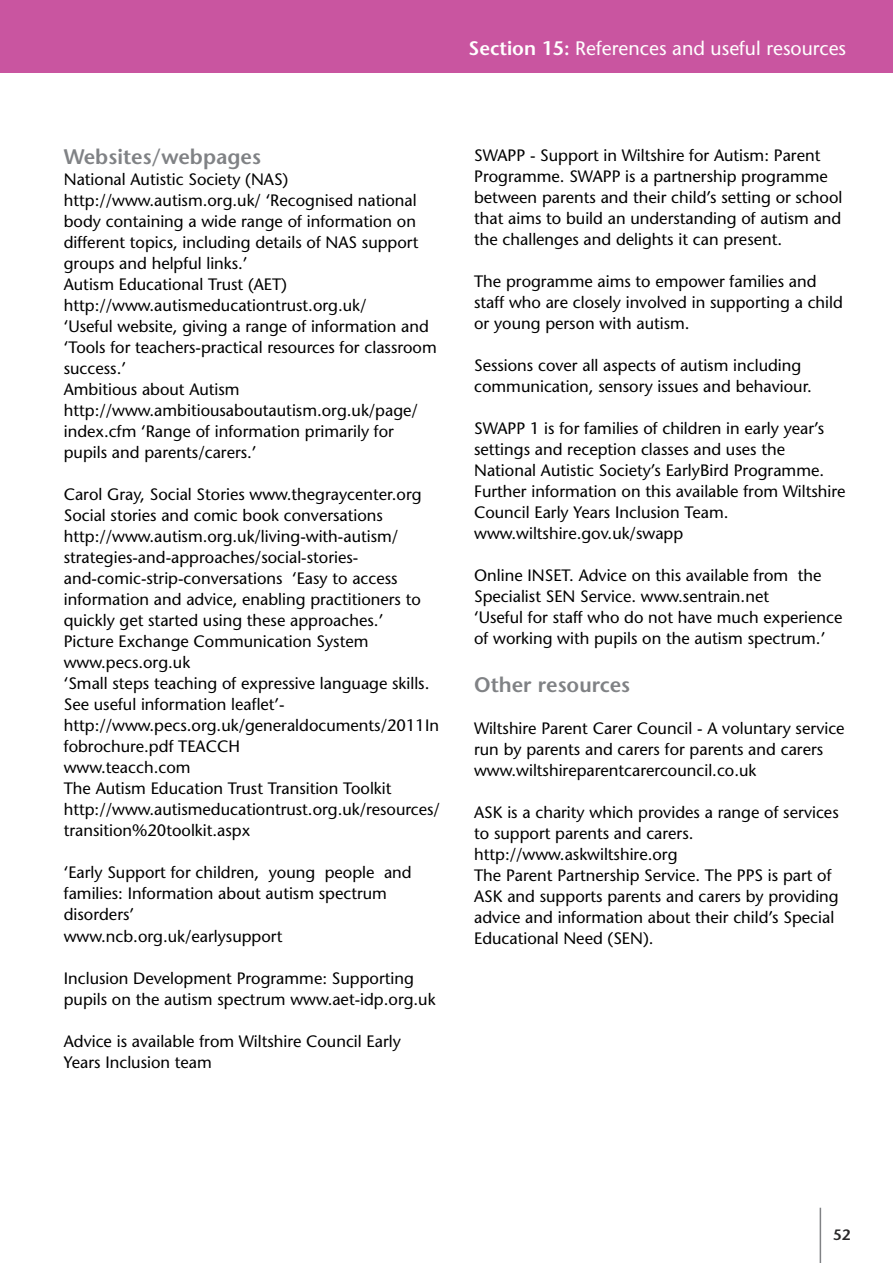
<style>
.page{position:relative;width:893px;height:1263px;background:#fff}
.page>*{position:absolute;margin:0;border:0;box-sizing:border-box;transform-origin:0 0}
.t1{font:600 21px "Stone Sans Std";color:#808285}
.t2{font:500 19.5px "Stone Sans Std";color:#fff}
.t3{font:500 16.5px/21px "Stone Sans Std";color:#000}
.t4{font:600 15px "Stone Sans Std";color:#292829}
.s1{font-weight:600}
</style>
<div class="page">
<div style="left:0;top:0;width:893px;height:72px;background:#c955a0"></div>
<hr style="left:820px;top:1208px;width:1px;height:55px;background:#808285">
<p class="t2" style="left:469px;top:37px;width:379px"><span class="s1">Section 15:</span> References and useful resources</p>
<p class="t1" style="left:64px;top:144px;width:199px">Websites/webpages</p>
<p class="t3" style="left:64px;top:169px;width:375px">National Autistic Society (NAS) http://www.autism.org.uk/ ‘Recognised national body containing a wide range of information on different topics, including details of NAS support groups and helpful links.’<br>Autism Educational Trust (AET) http://www.autismeducationtrust.org.uk/<br>‘Useful website, giving a range of information and ‘Tools for teachers-practical resources for classroom success.’<br>Ambitious about Autism http://www.ambitiousaboutautism.org.uk/page/ index.cfm ‘Range of information primarily for pupils and parents/carers.’</p>
<p class="t3" style="left:64px;top:484px;width:378px">Carol Gray, Social Stories www.thegraycenter.org Social stories and comic book conversations http://www.autism.org.uk/living-with-autism/ strategies-and-approaches/social-stories&shy;and-comic-strip-conversations ‘Easy to access information and advice, enabling practitioners to quickly get started using these approaches.’<br>Picture Exchange Communication System www.pecs.org.uk<br>‘Small steps teaching of expressive language skills.<br>See useful information leaflet’- http://www.pecs.org.uk/generaldocuments/2011In fobrochure.pdf TEACCH<br>www.teacch.com<br>The Autism Education Trust Transition Toolkit http://www.autismeducationtrust.org.uk/resources/ transition%20toolkit.aspx</p>
<p class="t3" style="left:64px;top:862px;width:349px">‘Early Support for children, young people and families: Information about autism spectrum disorders’<br>www.ncb.org.uk/earlysupport</p>
<p class="t3" style="left:64px;top:967px;width:373px">Inclusion Development Programme: Supporting pupils on the autism spectrum www.aet-idp.org.uk</p>
<p class="t3" style="left:64px;top:1030px;width:339px">Advice is available from Wiltshire Council Early<br>Years Inclusion team</p>
<p class="t3" style="left:474px;top:145px;width:370px">SWAPP - Support in Wiltshire for Autism: Parent Programme. SWAPP is a partnership programme between parents and their child’s setting or school that aims to build an understanding of autism and the challenges and delights it can present.</p>
<p class="t3" style="left:474px;top:271px;width:370px">The programme aims to empower families and staff who are closely involved in supporting a child or young person with autism.</p>
<p class="t3" style="left:474px;top:355px;width:339px">Sessions cover all aspects of autism including communication, sensory issues and behaviour.</p>
<p class="t3" style="left:474px;top:418px;width:373px">SWAPP 1 is for families of children in early year’s settings and reception classes and uses the National Autistic Society’s EarlyBird Programme.<br>Further information on this available from Wiltshire Council Early Years Inclusion Team. www.wiltshire.gov.uk/swapp</p>
<p class="t3" style="left:474px;top:565px;width:370px">Online INSET. Advice on this available from the Specialist SEN Service. www.sentrain.net<br>‘Useful for staff who do not have much experience of working with pupils on the autism spectrum.’</p>
<p class="t1" style="left:474px;top:672px;width:158px">Other resources</p>
<p class="t3" style="left:474px;top:718px;width:372px">Wiltshire Parent Carer Council - A voluntary service run by parents and carers for parents and carers www.wiltshireparentcarercouncil.co.uk</p>
<p class="t3" style="left:474px;top:802px;width:366px">ASK is a charity which provides a range of services to support parents and carers. http://www.askwiltshire.org<br>The Parent Partnership Service. The PPS is part of ASK and supports parents and carers by providing advice and information about their child’s Special Educational Need (SEN).</p>
<p class="t4" style="left:833px;top:1226px;width:19px">52</p>
</div>
